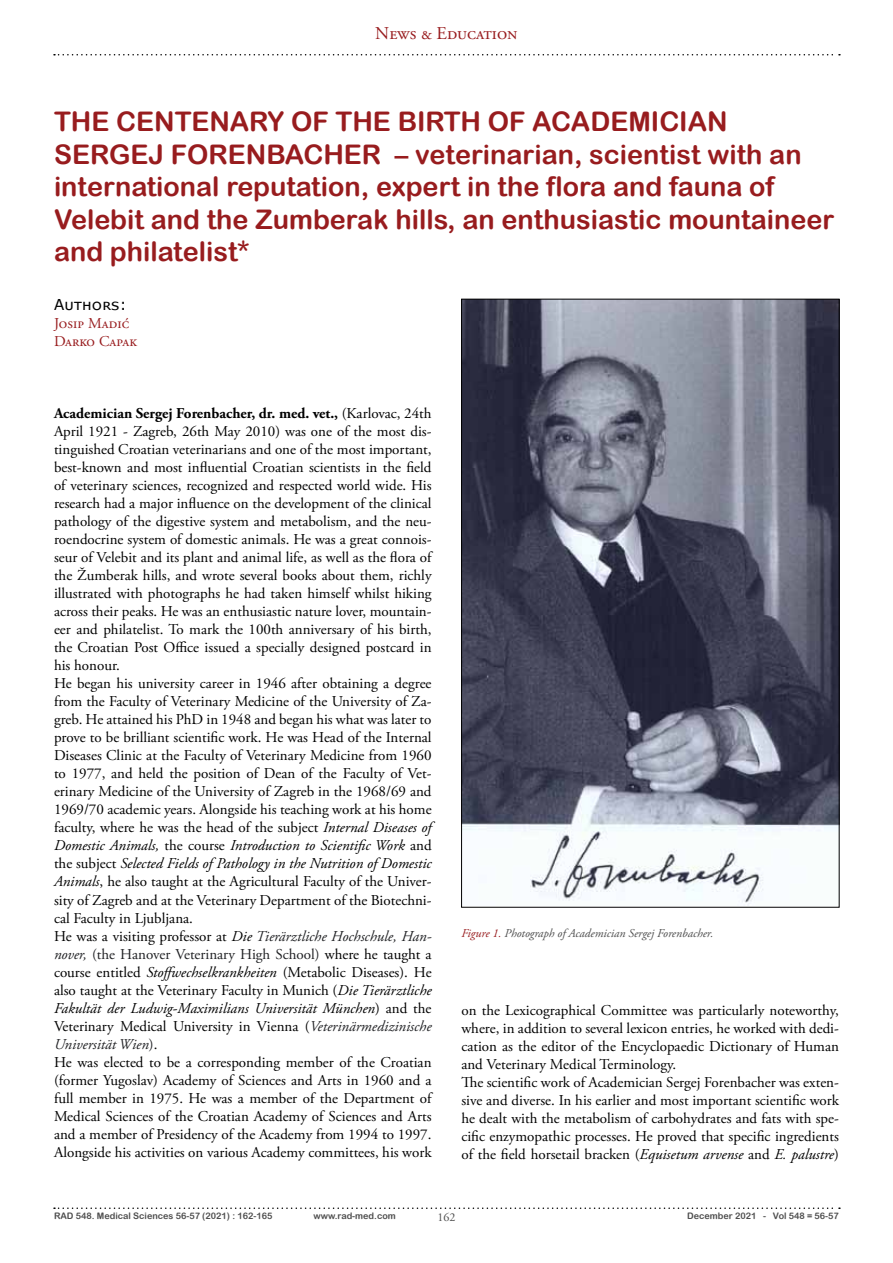
<style>
.page{position:relative;width:893px;height:1263px;background:#fff}
.page>*{position:absolute;margin:0;border:0;box-sizing:border-box;transform-origin:0 0}
.t1{font:27px/32.4px "Arial Rounded MT Bold";color:#981c1e}
.t2{font:18px "Adobe Garamond Pro";color:#981c1e}
.t3{font:15px/18px "Adobe Garamond Pro";color:#000}
.t4{font:15px/18px "Adobe Garamond Pro";letter-spacing:.005em;color:#981c1e}
.t5{font:15px "Verdana";letter-spacing:.005em;color:#000}
.t6{font:italic 12px "Adobe Garamond Pro";color:#4d4d4d}
.t7{font:12px "Adobe Garamond Pro";color:#4d4d4d}
.t8{font:9px "Arial Rounded MT Bold";color:#4d4d4d}
.s1{font-weight:700}
.s2{font-style:italic}
.s3{font-style:italic;color:#202124}
.s4{color:#202124}
.s5{color:#981c1e}
</style>
<div class="page">
<svg style="left:54px;top:54px;width:786px;height:2px"></svg>
<svg style="left:54px;top:1207px;width:786px;height:2px"></svg>
<img style="left:463px;top:301px;width:374px;height:604px">
<p class="t2" style="left:375px;top:23px;width:144px">News &amp; Education</p>
<h1 class="t1" style="left:54px;top:105px;width:782px">THE CENTENARY OF THE BIRTH OF ACADEMICIAN SERGEJ FORENBACHER – veterinarian, scientist with an international reputation, expert in the flora and fauna of Velebit and the Zumberak hills, an enthusiastic mountaineer and philatelist*</h1>
<p class="t5" style="left:54px;top:295px;width:74px">Authors:</p>
<p class="t4" style="left:54px;top:315px;width:85px">Josip Madić<br>Darko Capak</p>
<p class="t3" style="left:54px;top:405px;width:379px"><span class="s1">Academician Sergej Forenbacher, dr. med. vet.,</span> (Karlovac, 24th April 1921 - Zagreb, 26th May 2010) was one of the most dis&shy;tinguished Croatian veterinarians and one of the most important, best-known and most influential Croatian scientists in the field of veterinary sciences, recognized and respected world wide. His research had a major influence on the development of the clinical pathology of the digestive system and metabolism, and the neu&shy;roendocrine system of domestic animals. He was a great connois&shy;seur of Velebit and its plant and animal life, as well as the flora of the Žumberak hills, and wrote several books about them, richly illustrated with photographs he had taken himself whilst hiking across their peaks. He was an enthusiastic nature lover, mountain&shy;eer and philatelist. To mark the 100th anniversary of his birth, the Croatian Post Office issued a specially designed postcard in his honour.<br>He began his university career in 1946 after obtaining a degree from the Faculty of Veterinary Medicine of the University of Za&shy;greb. He attained his PhD in 1948 and began his what was later to prove to be brilliant scientific work. He was Head of the Internal Diseases Clinic at the Faculty of Veterinary Medicine from 1960 to 1977, and held the position of Dean of the Faculty of Vet&shy;erinary Medicine of the University of Zagreb in the 1968/69 and 1969/70 academic years. Alongside his teaching work at his home faculty, where he was the head of the subject <span class="s2">Internal Diseases of Domestic Animals,</span> the course <span class="s2">Introduction to Scientific Work</span> and the subject <span class="s2">Selected Fields of Pathology in the Nutrition of Domestic Animals</span>, he also taught at the Agricultural Faculty of the Univer&shy;sity of Zagreb and at the Veterinary Department of the Biotechni&shy;cal Faculty in Ljubljana.<br>He was a visiting professor at <span class="s2">Die</span> <span class="s3">Tierärztliche Hochschule, Han&shy;nover,</span> <span class="s4">(the Hanover Veterinary High School)</span> where he taught a course entitled <span class="s2">Stoffwechselkrankheiten</span> (Metabolic Diseases). He also taught at the Veterinary Faculty in Munich (<span class="s2">Die Tierärztliche Fakultät der Ludwig-Maximilians Universität München</span>) and the Veterinary Medical University in Vienna (<span class="s3">Veterinärmedizinische Universität Wien</span><span class="s4">)</span>.<br>He was elected to be a corresponding member of the Croatian (former Yugoslav) Academy of Sciences and Arts in 1960 and a full member in 1975. He was a member of the Department of Medical Sciences of the Croatian Academy of Sciences and Arts and a member of Presidency of the Academy from 1994 to 1997.<br>Alongside his activities on various Academy committees, his work</p>
<p class="t6" style="left:461px;top:926px;width:253px"><span class="s5">Figure 1.</span> Photograph of Academician Sergej Forenbacher.</p>
<p class="t3" style="left:461px;top:1002px;width:379px">on the Lexicographical Committee was particularly noteworthy, where, in addition to several lexicon entries, he worked with dedi&shy;cation as the editor of the Encyclopaedic Dictionary of Human and Veterinary Medical Terminology.<br>The scientific work of Academician Sergej Forenbacher was exten&shy;sive and diverse. In his earlier and most important scientific work he dealt with the metabolism of carbohydrates and fats with spe&shy;cific enzymopathic processes. He proved that specific ingredients of the field horsetail bracken (<span class="s2">Equisetum arvense</span> and <span class="s2">E. palustre</span>)</p>
<p class="t8" style="left:54px;top:1210px;width:220px">RAD 548. Medical Sciences 56-57 (2021) : 162-165</p>
<p class="t8" style="left:314px;top:1210px;width:84px">www.rad-med.com</p>
<p class="t7" style="left:437px;top:1210px;width:19px">162</p>
<p class="t8" style="left:687px;top:1210px;width:153px">December 2021 - Vol 548 = 56-57</p>
</div>
